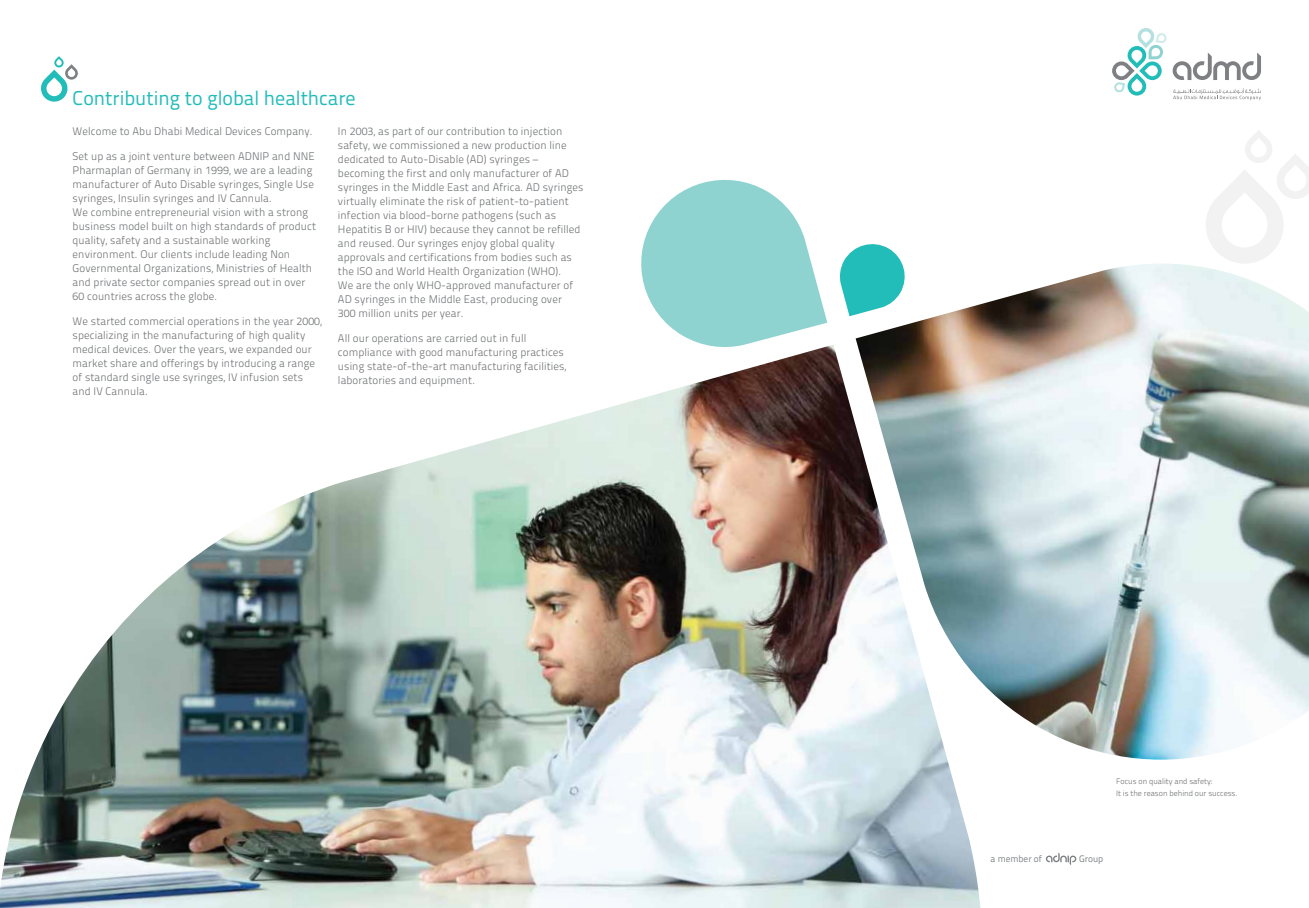
<style>
.page{position:relative;width:1309px;height:908px;background:#fff}
.page>*{position:absolute;margin:0;border:0;box-sizing:border-box;transform-origin:0 0}
.t1{font:20px "Titillium Text 22 L";color:#22bcb9}
.t2{font:300 11px/14px "Titillium Text 22 L";letter-spacing:.01em;color:#6d6f71}
.t3{font:9.4px "Titillium Text 22 L";color:#7e8082}
.t4{font:300 8px/12px "Titillium Text 22 L";color:#6d6f71}
</style>
<div class="page">
<img style="left:0;top:345px;width:981px;height:563px">
<img style="left:855px;top:264px;width:454px;height:500px">
<svg style="left:629px;top:179px;width:198px;height:170px"></svg>
<svg style="left:840px;top:244px;width:69px;height:72px"></svg>
<svg style="left:1112px;top:28px;width:149px;height:72px"></svg>
<svg style="left:1046px;top:852px;width:30px;height:13px"></svg>
<svg style="left:41px;top:56px;width:37px;height:46px"></svg>
<svg style="left:1206px;top:130px;width:103px;height:133px"></svg>
<h1 class="t1" style="left:73px;top:91px;width:284px">Contributing to global healthcare</h1>
<p class="t2" style="left:73px;top:126px;width:241px">Welcome to Abu Dhabi Medical Devices Company.</p>
<p class="t2" style="left:73px;top:151px;width:245px">Set up as a joint venture between ADNIP and NNE Pharmaplan of Germany in 1999, we are a leading manufacturer of Auto Disable syringes, Single Use syringes, Insulin syringes and IV Cannula.<br>We combine entrepreneurial vision with a strong business model built on high standards of product quality, safety and a sustainable working environment. Our clients include leading Non Governmental Organizations, Ministries of Health and private sector companies spread out in over 60 countries across the globe.</p>
<p class="t2" style="left:73px;top:316px;width:251px">We started commercial operations in the year 2000, specializing in the manufacturing of high quality medical devices. Over the years, we expanded our market share and offerings by introducing a range of standard single use syringes, IV infusion sets and IV Cannula.</p>
<p class="t2" style="left:338px;top:126px;width:247px">In 2003, as part of our contribution to injection safety, we commissioned a new production line dedicated to Auto-Disable (AD) syringes – becoming the first and only manufacturer of AD syringes in the Middle East and Africa. AD syringes virtually eliminate the risk of patient-to-patient infection via blood-borne pathogens (such as Hepatitis B or HIV) because they cannot be refilled and reused. Our syringes enjoy global quality approvals and certifications from bodies such as the ISO and World Health Organization (WHO).<br>We are the only WHO-approved manufacturer of AD syringes in the Middle East, producing over<br>300 million units per year.</p>
<p class="t2" style="left:338px;top:333px;width:230px">All our operations are carried out in full compliance with good manufacturing practices using state-of-the-art manufacturing facilities, laboratories and equipment.</p>
<p class="t4" style="left:1116px;top:776px;width:123px">Focus on quality and safety:<br>It is the reason behind our success.</p>
<p class="t3" style="left:990px;top:855px;width:53px">a member of</p>
<p class="t3" style="left:1079px;top:855px;width:26px">Group</p>
</div>
